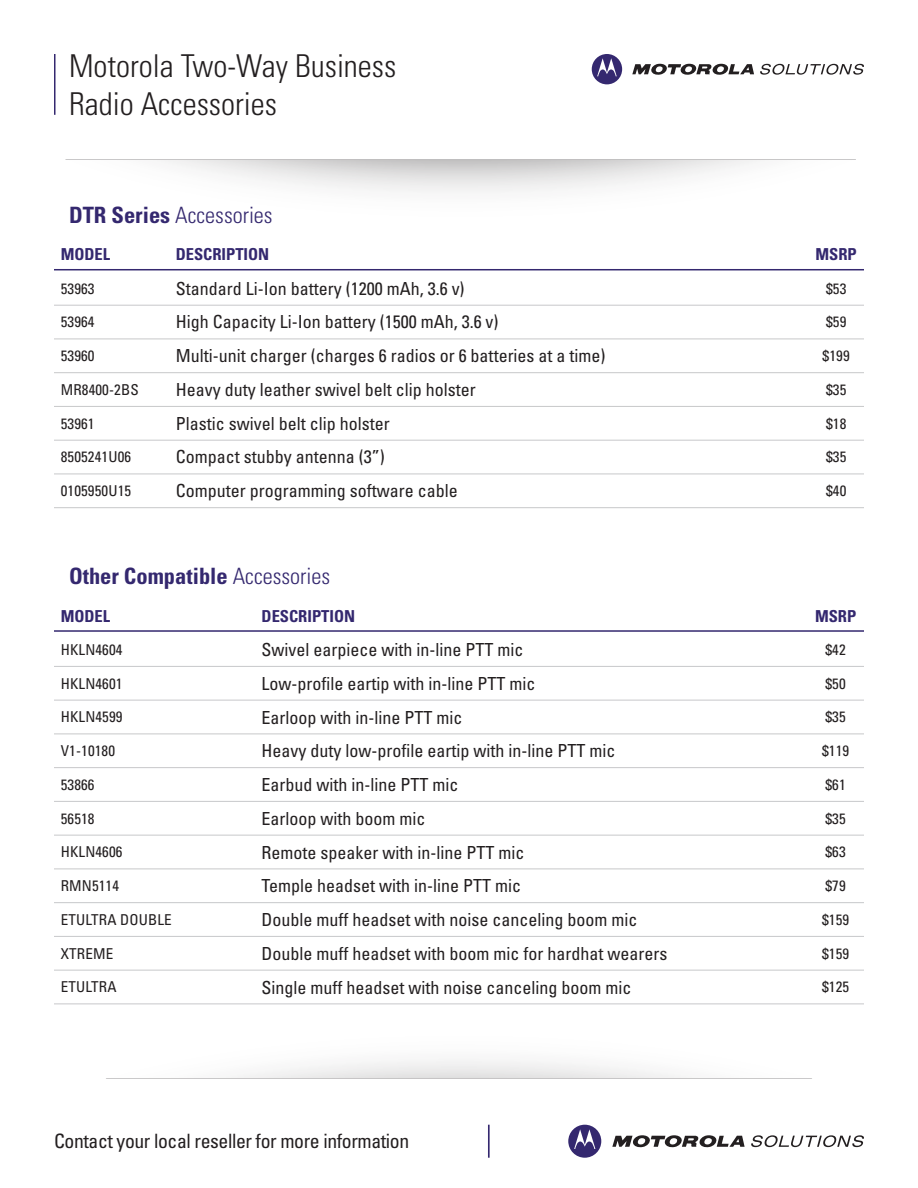
<style>
.page{position:relative;width:918px;height:1188px;background:#fff}
.page>*{position:absolute;margin:0;border:0;box-sizing:border-box;transform-origin:0 0}
.t1{font:300 condensed 31.5px/37.8px "Univers LT Std";color:#231f20}
.t2{font:700 condensed 22.5px "Univers LT Std";color:#34286f}
.t3{font:300 condensed 22.5px "Univers LT Std";color:#34286f}
.t4{font:condensed 19.8px "Univers LT Std";letter-spacing:-.02em;color:#231f20}
.t5{font:condensed 18px "Univers LT Std";color:#231f20}
.t6{font:700 condensed 16.5px "Univers LT Std";color:#34286f}
.t7{font:condensed 15px "Univers LT Std";letter-spacing:.01em;color:#231f20}
.s1{font-weight:700}
.s2{font-weight:300}
</style>
<div class="page">
<hr style="left:488px;top:1125px;width:2px;height:33px;background:#34286f">
<hr style="left:54px;top:269px;width:810px;height:1px;background:#34286f">
<hr style="left:54px;top:54px;width:2px;height:61px;background:#34286f">
<hr style="left:54px;top:630px;width:810px;height:2px;background:#34286f">
<hr style="left:54px;top:666px;width:810px;height:1px;background:#c7c8ca">
<hr style="left:54px;top:700px;width:810px;height:1px;background:#c7c8ca">
<hr style="left:54px;top:734px;width:810px;height:1px;background:#c7c8ca">
<hr style="left:54px;top:767px;width:810px;height:1px;background:#c7c8ca">
<hr style="left:54px;top:801px;width:810px;height:1px;background:#c7c8ca">
<hr style="left:54px;top:835px;width:810px;height:1px;background:#c7c8ca">
<hr style="left:54px;top:869px;width:810px;height:1px;background:#c7c8ca">
<hr style="left:54px;top:902px;width:810px;height:1px;background:#c7c8ca">
<hr style="left:54px;top:936px;width:810px;height:1px;background:#c7c8ca">
<hr style="left:54px;top:970px;width:810px;height:1px;background:#c7c8ca">
<hr style="left:54px;top:1004px;width:810px;height:1px;background:#c7c8ca">
<hr style="left:54px;top:305px;width:810px;height:1px;background:#c7c8ca">
<hr style="left:54px;top:339px;width:810px;height:1px;background:#c7c8ca">
<hr style="left:54px;top:372px;width:810px;height:1px;background:#c7c8ca">
<hr style="left:54px;top:406px;width:810px;height:1px;background:#c7c8ca">
<hr style="left:54px;top:440px;width:810px;height:1px;background:#c7c8ca">
<hr style="left:54px;top:474px;width:810px;height:1px;background:#c7c8ca">
<hr style="left:54px;top:507px;width:810px;height:1px;background:#c7c8ca">
<svg style="left:612px;top:1135px;width:133px;height:13px"></svg>
<svg style="left:568px;top:1125px;width:33px;height:33px"></svg>
<svg style="left:751px;top:1135px;width:113px;height:12px"></svg>
<svg style="left:632px;top:64px;width:122px;height:11px"></svg>
<svg style="left:592px;top:54px;width:30px;height:30px"></svg>
<svg style="left:760px;top:64px;width:104px;height:11px"></svg>
<h1 class="t1" style="left:69px;top:47px;width:329px">Motorola Two-Way Business<br>Radio Accessories</h1>
<p class="t3" style="left:69px;top:201px;width:205px"><span class="s1">DTR Series</span> Accessories</p>
<p class="t6" style="left:61px;top:244px;width:51px">MODEL</p>
<p class="t6" style="left:176px;top:244px;width:95px">DESCRIPTION</p>
<p class="t6" style="left:816px;top:244px;width:43px">MSRP</p>
<p class="t7" style="left:61px;top:279px;width:35px">53963</p>
<p class="t5" style="left:176px;top:277px;width:290px">Standard Li-Ion battery (1200 mAh, 3.6 v)</p>
<p class="t7" style="left:826px;top:279px;width:22px">$53</p>
<p class="t7" style="left:61px;top:313px;width:35px">53964</p>
<p class="t5" style="left:176px;top:311px;width:324px">High Capacity Li-Ion battery (1500 mAh, 3.6 v)</p>
<p class="t7" style="left:826px;top:313px;width:22px">$59</p>
<p class="t7" style="left:61px;top:346px;width:35px">53960</p>
<p class="t5" style="left:176px;top:344px;width:431px">Multi-unit charger (charges 6 radios or 6 batteries at a time)</p>
<p class="t7" style="left:823px;top:346px;width:29px">$199</p>
<p class="t7" style="left:61px;top:380px;width:79px">MR8400-2BS</p>
<p class="t5" style="left:176px;top:378px;width:301px">Heavy duty leather swivel belt clip holster</p>
<p class="t7" style="left:826px;top:380px;width:22px">$35</p>
<p class="t7" style="left:61px;top:414px;width:35px">53961</p>
<p class="t5" style="left:176px;top:412px;width:215px">Plastic swivel belt clip holster</p>
<p class="t7" style="left:826px;top:414px;width:22px">$18</p>
<p class="t7" style="left:61px;top:448px;width:72px">8505241U06</p>
<p class="t5" style="left:176px;top:446px;width:210px">Compact stubby antenna (3”)</p>
<p class="t7" style="left:826px;top:448px;width:22px">$35</p>
<p class="t7" style="left:61px;top:481px;width:72px">0105950U15</p>
<p class="t5" style="left:176px;top:479px;width:283px">Computer programming software cable</p>
<p class="t7" style="left:826px;top:481px;width:22px">$40</p>
<p class="t2" style="left:69px;top:562px;width:263px">Other Compatible <span class="s2">Accessories</span></p>
<p class="t6" style="left:61px;top:606px;width:51px">MODEL</p>
<p class="t6" style="left:262px;top:606px;width:95px">DESCRIPTION</p>
<p class="t6" style="left:815px;top:606px;width:43px">MSRP</p>
<p class="t7" style="left:61px;top:640px;width:63px">HKLN4604</p>
<p class="t5" style="left:262px;top:638px;width:263px">Swivel earpiece with in-line PTT mic</p>
<p class="t7" style="left:826px;top:640px;width:22px">$42</p>
<p class="t7" style="left:61px;top:674px;width:63px">HKLN4601</p>
<p class="t5" style="left:262px;top:672px;width:275px">Low-profile eartip with in-line PTT mic</p>
<p class="t7" style="left:826px;top:674px;width:22px">$50</p>
<p class="t7" style="left:61px;top:708px;width:63px">HKLN4599</p>
<p class="t5" style="left:262px;top:706px;width:202px">Earloop with in-line PTT mic</p>
<p class="t7" style="left:826px;top:708px;width:22px">$35</p>
<p class="t7" style="left:61px;top:741px;width:56px">V1-10180</p>
<p class="t5" style="left:262px;top:739px;width:355px">Heavy duty low-profile eartip with in-line PTT mic</p>
<p class="t7" style="left:822px;top:741px;width:29px">$119</p>
<p class="t7" style="left:61px;top:775px;width:35px">53866</p>
<p class="t5" style="left:262px;top:773px;width:198px">Earbud with in-line PTT mic</p>
<p class="t7" style="left:826px;top:775px;width:22px">$61</p>
<p class="t7" style="left:61px;top:809px;width:35px">56518</p>
<p class="t5" style="left:262px;top:807px;width:165px">Earloop with boom mic</p>
<p class="t7" style="left:826px;top:809px;width:22px">$35</p>
<p class="t7" style="left:61px;top:843px;width:63px">HKLN4606</p>
<p class="t5" style="left:262px;top:841px;width:264px">Remote speaker with in-line PTT mic</p>
<p class="t7" style="left:826px;top:843px;width:22px">$63</p>
<p class="t7" style="left:61px;top:876px;width:60px">RMN5114</p>
<p class="t5" style="left:262px;top:874px;width:261px">Temple headset with in-line PTT mic</p>
<p class="t7" style="left:826px;top:876px;width:22px">$79</p>
<p class="t7" style="left:61px;top:910px;width:113px">ETULTRA DOUBLE</p>
<p class="t5" style="left:262px;top:908px;width:377px">Double muff headset with noise canceling boom mic</p>
<p class="t7" style="left:822px;top:910px;width:29px">$159</p>
<p class="t7" style="left:61px;top:944px;width:54px">XTREME</p>
<p class="t5" style="left:262px;top:942px;width:407px">Double muff headset with boom mic for hardhat wearers</p>
<p class="t7" style="left:822px;top:944px;width:29px">$159</p>
<p class="t7" style="left:61px;top:978px;width:57px">ETULTRA</p>
<p class="t5" style="left:262px;top:976px;width:371px">Single muff headset with noise canceling boom mic</p>
<p class="t7" style="left:822px;top:978px;width:29px">$125</p>
<p class="t4" style="left:54px;top:1129px;width:357px">Contact your local reseller for more information</p>
</div>
